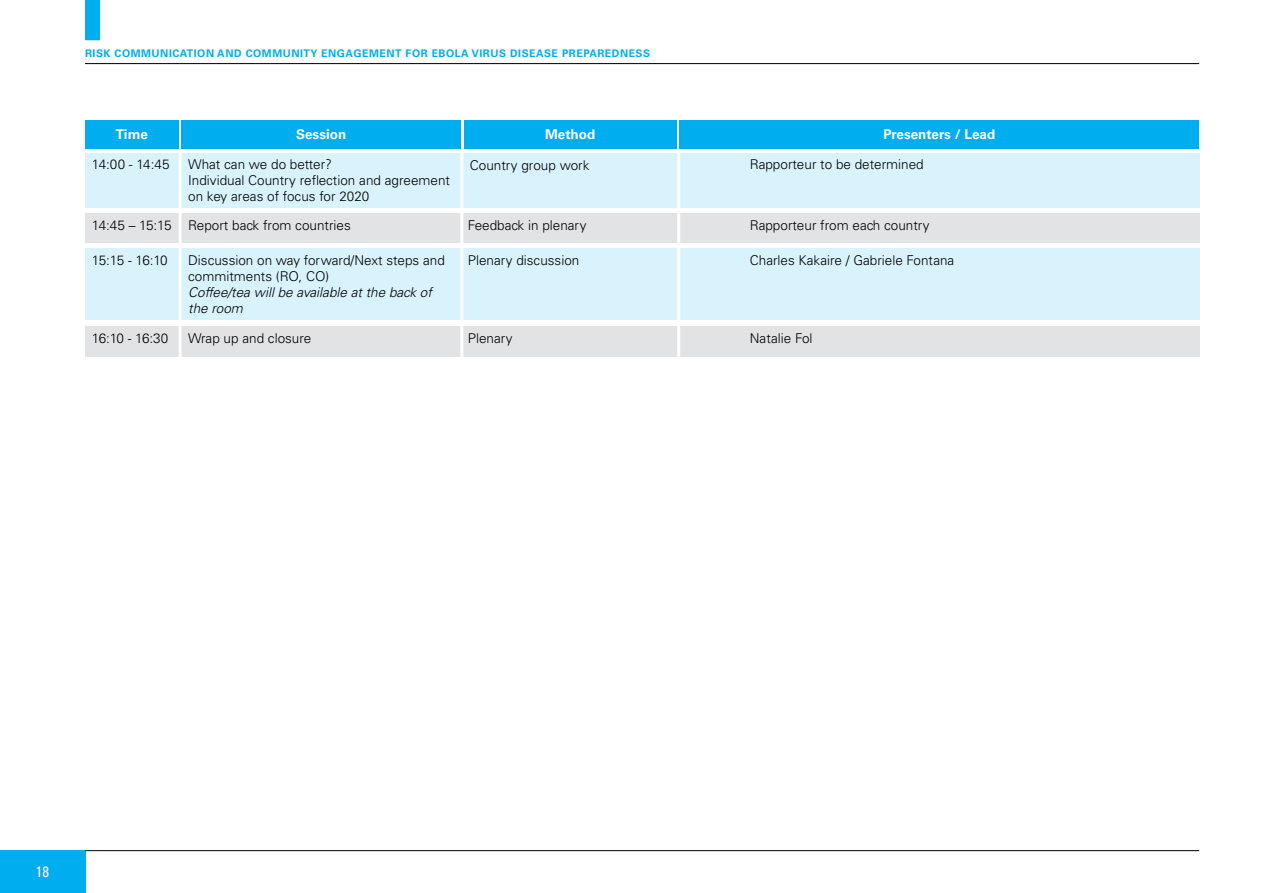
<style>
.page{position:relative;width:1263px;height:893px;background:#fff}
.page>*{position:absolute;margin:0;border:0;box-sizing:border-box;transform-origin:0 0}
.t1{font:condensed 15px "Univers LT Std";color:#fff}
.t2{font:300 13.5px/16.2px "Univers LT Std";color:#000}
.t3{font:italic 300 13.5px/16.2px "Univers LT Std";color:#000}
.t4{font:700 13.5px "Univers LT Std";color:#fff}
.t5{font:700 10.5px "Univers LT Std";letter-spacing:.05em;color:#00aeef}
</style>
<div class="page">
<hr style="left:85px;top:63px;width:1114px;height:1px;background:#000">
<div style="left:85px;top:0;width:15px;height:40px;background:#00aeef"></div>
<div style="left:0;top:850px;width:85px;height:43px;background:#00aeef"></div>
<hr style="left:85px;top:850px;width:1114px;height:1px;background:#000">
<div style="left:85px;top:153px;width:1114px;height:54px;background:#d9f3fd"></div>
<div style="left:85px;top:249px;width:1114px;height:71px;background:#d9f3fd"></div>
<div style="left:85px;top:213px;width:1114px;height:29px;background:#e2e3e4"></div>
<div style="left:85px;top:326px;width:1114px;height:31px;background:#e2e3e4"></div>
<div style="left:85px;top:120px;width:94px;height:29px;background:#00aeef"></div>
<div style="left:182px;top:120px;width:279px;height:29px;background:#00aeef"></div>
<div style="left:464px;top:120px;width:212px;height:29px;background:#00aeef"></div>
<div style="left:679px;top:120px;width:520px;height:29px;background:#00aeef"></div>
<hr style="left:179px;top:151px;width:3px;height:235px;background:#fff">
<hr style="left:460px;top:151px;width:3px;height:235px;background:#fff">
<hr style="left:677px;top:151px;width:3px;height:235px;background:#fff">
<p class="t5" style="left:85px;top:47px;width:492px">RISK COMMUNICATION AND COMMUNITY ENGAGEMENT FOR EBOLA VIRUS DISEASE PREP</p>
<p class="t5" style="left:589px;top:47px;width:62px">AREDNESS</p>
<p class="t4" style="left:116px;top:127px;width:34px">TIME</p>
<p class="t4" style="left:296px;top:127px;width:52px">SESSION</p>
<p class="t4" style="left:545px;top:127px;width:52px">METHOD</p>
<p class="t4" style="left:883px;top:127px;width:113px">PRESENTERS / LEAD</p>
<p class="t2" style="left:470px;top:157px;width:121px">Country group work</p>
<p class="t2" style="left:92px;top:156px;width:79px">14:00 - 14:45</p>
<p class="t2" style="left:188px;top:156px;width:263px">What can we do better?<br>Individual Country reflection and agreement on key areas of focus for 2020</p>
<p class="t2" style="left:750px;top:156px;width:175px">Rapporteur to be determined</p>
<p class="t2" style="left:92px;top:217px;width:260px">14:45 – 15:15 Report back from countries</p>
<p class="t2" style="left:468px;top:217px;width:120px">Feedback in plenary</p>
<p class="t2" style="left:750px;top:217px;width:181px">Rapporteur from each country</p>
<p class="t2" style="left:92px;top:252px;width:77px">15:15 - 16:10</p>
<p class="t2" style="left:188px;top:252px;width:258px">Discussion on way forward/Next steps and commitments (RO, CO)</p>
<p class="t3" style="left:188px;top:284px;width:245px">Coffee/tea will be available at the back of the room</p>
<p class="t2" style="left:468px;top:252px;width:113px">Plenary discussion</p>
<p class="t2" style="left:750px;top:252px;width:206px">Charles Kakaire / Gabriele Fontana</p>
<p class="t2" style="left:92px;top:330px;width:78px">16:10 - 16:30</p>
<p class="t2" style="left:188px;top:330px;width:125px">Wrap up and closure</p>
<p class="t2" style="left:468px;top:330px;width:46px">Plenary</p>
<p class="t2" style="left:750px;top:330px;width:64px">Natalie Fol</p>
<p class="t1" style="left:36px;top:862px;width:15px">18</p>
</div>
